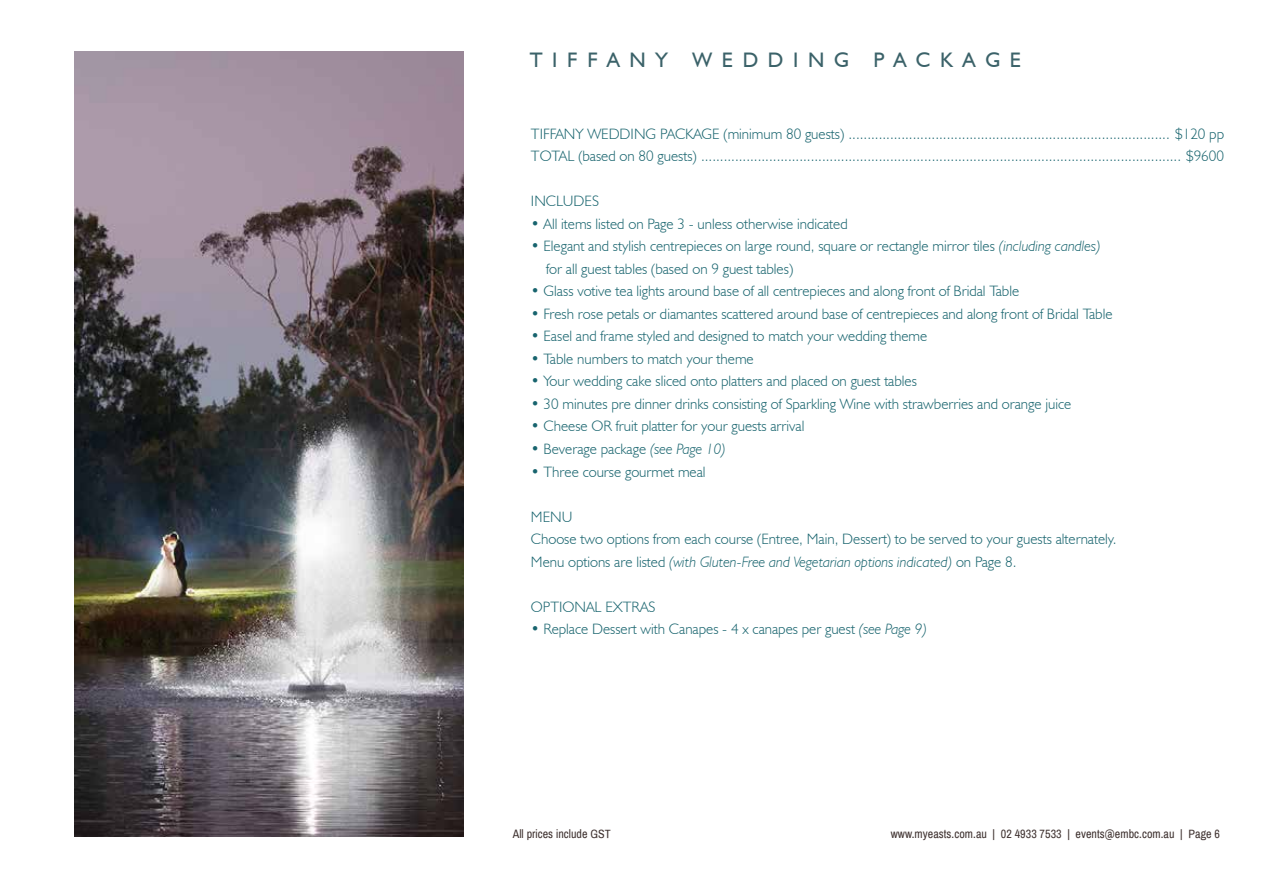
<style>
.page{position:relative;width:1263px;height:893px;background:#fff}
.page>*{position:absolute;margin:0;border:0;box-sizing:border-box;transform-origin:0 0}
.t1{font:21px "Humanist 521 BT";letter-spacing:.46em;color:#3b6269}
.t2{font:300 15px/22.5px "Humanist 521 BT";color:#18646e}
.t3{font:12px "Archivo Narrow";letter-spacing:.005em;color:#3e312f}
.s1{font-style:italic}
</style>
<div class="page">
<img style="left:75px;top:51px;width:388px;height:786px">
<h1 class="t1" style="left:530px;top:47px;width:186px">TIFF ANY WEDDIN</h1>
<h1 class="t1" style="left:834px;top:47px;width:189px">G PAC KAG E</h1>
<p class="t2" style="left:531px;top:122px;width:695px;text-align:right">E (minimum 80 guests) ..................................................................................... $120 pp<br>TOTAL (based on 80 guests) ............................................................................................................................... $9600</p>
<p class="t2" style="left:531px;top:190px;width:42px">Includes</p>
<p class="t2" style="left:531px;top:212px;width:318px">• All items listed on Page 3 - unless otherwise indicated</p>
<p class="t2" style="left:546px;top:235px;width:556px;text-indent:-15px">• Elegant and stylish centrepieces on large round, square or rectangle mirror tiles <span class="s1">(including candles) </span>for all guest tables (based on 9 guest tables)</p>
<p class="t2" style="left:531px;top:280px;width:490px">• Glass votive tea lights around base of all centrepieces and along front of Bridal Table</p>
<p class="t2" style="left:531px;top:302px;width:583px">• Fresh rose petals or diamantes scattered around base of centrepieces and along front of Bridal Table</p>
<p class="t2" style="left:531px;top:325px;width:398px">• Easel and frame styled and designed to match your wedding theme</p>
<p class="t2" style="left:531px;top:347px;width:224px">• Table numbers to match your theme</p>
<p class="t2" style="left:531px;top:370px;width:387px">• Your wedding cake sliced onto platters and placed on guest tables</p>
<p class="t2" style="left:531px;top:392px;width:542px">• 30 minutes pre dinner drinks consisting of Sparkling Wine with strawberries and orange juice</p>
<p class="t2" style="left:531px;top:415px;width:275px">• Cheese OR fruit platter for your guests arrival</p>
<p class="t2" style="left:531px;top:437px;width:196px">• Beverage package <span class="s1">(see Page 10)</span></p>
<p class="t2" style="left:531px;top:460px;width:176px">• Three course gourmet meal</p>
<p class="t2" style="left:531px;top:505px;width:587px">Menu<br>Choose two options from each course (Entree, M ain, Dessert) to be served to your guests alternately.<br>Menu options are listed <span class="s1">(with Gluten-Free and Vegetarian options indicated)</span> on Page 8.</p>
<p class="t2" style="left:531px;top:595px;width:11px">Opt</p>
<p class="t2" style="left:559px;top:595px;width:96px">ional Ext ras</p>
<p class="t2" style="left:531px;top:617px;width:397px">• Replace Dessert with Canapes - 4 x canapes per guest <span class="s1">(see Page 9)</span></p>
<p class="t2" style="left:531px;top:122px;width:17px">TIFFAN</p>
<p class="t2" style="left:575px;top:122px;width:64px">Y WEDDING</p>
<p class="t2" style="left:660px;top:122px;width:35px">PACKAG</p>
<p class="t3" style="left:513px;top:827px;width:100px">All prices include GST</p>
<p class="t3" style="left:891px;top:827px;width:331px">www.myeasts.com.au | 02 4933 7533 | events@embc.com.au | Page 6</p>
</div>
